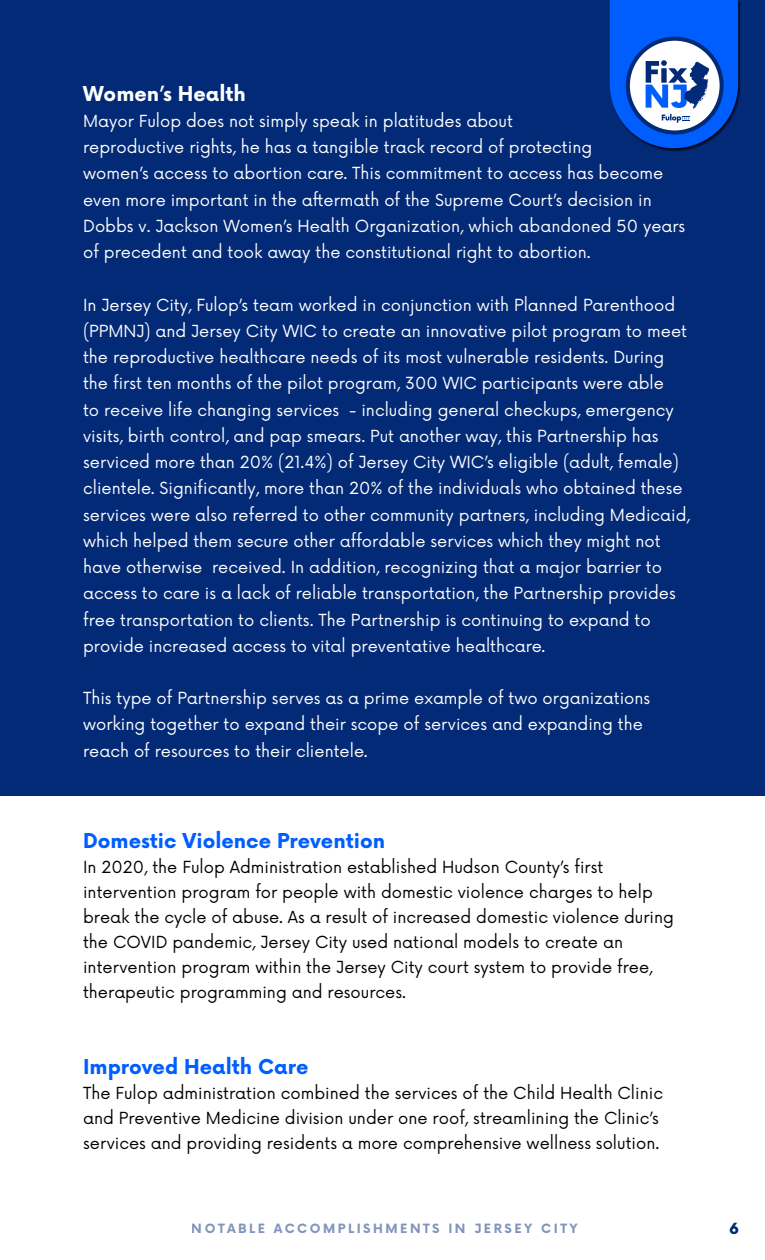
<style>
.page{position:relative;width:765px;height:1260px;background:#fff}
.page>*{position:absolute;margin:0;border:0;box-sizing:border-box;transform-origin:0 0}
.t1{font:700 20px "Now";color:#005eff}
.t2{font:700 20px "Now";color:#fff}
.t3{font:16.25px/26.2px "Now";color:#fff}
.t4{font:16.25px/25px "Now";color:#000}
.t5{font:900 15px "Now";color:#032a77}
.t6{font:700 12.5px "Now";letter-spacing:.2em;color:#032a77}
</style>
<div class="page">
<div style="left:0;top:0;width:765px;height:796px;background:#032a77"></div>
<div style="left:610px;top:0;width:131px;height:151px;background:#000;opacity:.75"></div>
<svg style="left:610px;top:0;width:128px;height:148px"></svg>
<p class="t2" style="left:83px;top:79px;width:164px">Women’s Health</p>
<p class="t3" style="left:83px;top:107px;width:604px">Mayor Fulop does not simply speak in platitudes about<br>reproductive rights, he has a tangible track record of protecting<br>women’s access to abortion care. This commitment to access has become even more important in the aftermath of the Supreme Court’s decision in Dobbs v. Jackson Women’s Health Organization, which abandoned 50 years of precedent and took away the constitutional right to abortion.</p>
<p class="t3" style="left:83px;top:290px;width:608px">In Jersey City, Fulop’s team worked in conjunction with Planned Parenthood (PPMNJ) and Jersey City WIC to create an innovative pilot program to meet the reproductive healthcare needs of its most vulnerable residents. During the first ten months of the pilot program, 300 WIC participants were able<br>to receive life changing services - including general checkups, emergency visits, birth control, and pap smears. Put another way, this Partnership has serviced more than 20% (21.4%) of Jersey City WIC’s eligible (adult, female) clientele. Significantly, more than 20% of the individuals who obtained these services were also referred to other community partners, including Medicaid, which helped them secure other affordable services which they might not have otherwise received. In addition, recognizing that a major barrier to access to care is a lack of reliable transportation, the Partnership provides free transportation to clients. The Partnership is continuing to expand to provide increased access to vital preventative healthcare.</p>
<p class="t3" style="left:83px;top:684px;width:569px">This type of Partnership serves as a prime example of two organizations working together to expand their scope of services and expanding the reach of resources to their clientele.</p>
<p class="t1" style="left:83px;top:826px;width:304px">Domestic Violence Prevention</p>
<p class="t4" style="left:83px;top:854px;width:593px">In 2020, the Fulop Administration established Hudson County’s first intervention program for people with domestic violence charges to help break the cycle of abuse. As a result of increased domestic violence during the COVID pandemic, Jersey City used national models to create an intervention program within the Jersey City court system to provide free, therapeutic programming and resources.</p>
<p class="t1" style="left:83px;top:1052px;width:227px">Improved Health Care</p>
<p class="t4" style="left:83px;top:1079px;width:581px">The Fulop administration combined the services of the Child Health Clinic and Preventive Medicine division under one roof, streamlining the Clinic’s services and providing residents a more comprehensive wellness solution.</p>
<p class="t6" style="left:192px;top:1220px;width:388px">NOTABLE ACCOMPLISHMENTS IN JERSEY CITY</p>
<p class="t5" style="left:729px;top:1217px;width:11px">6</p>
</div>
